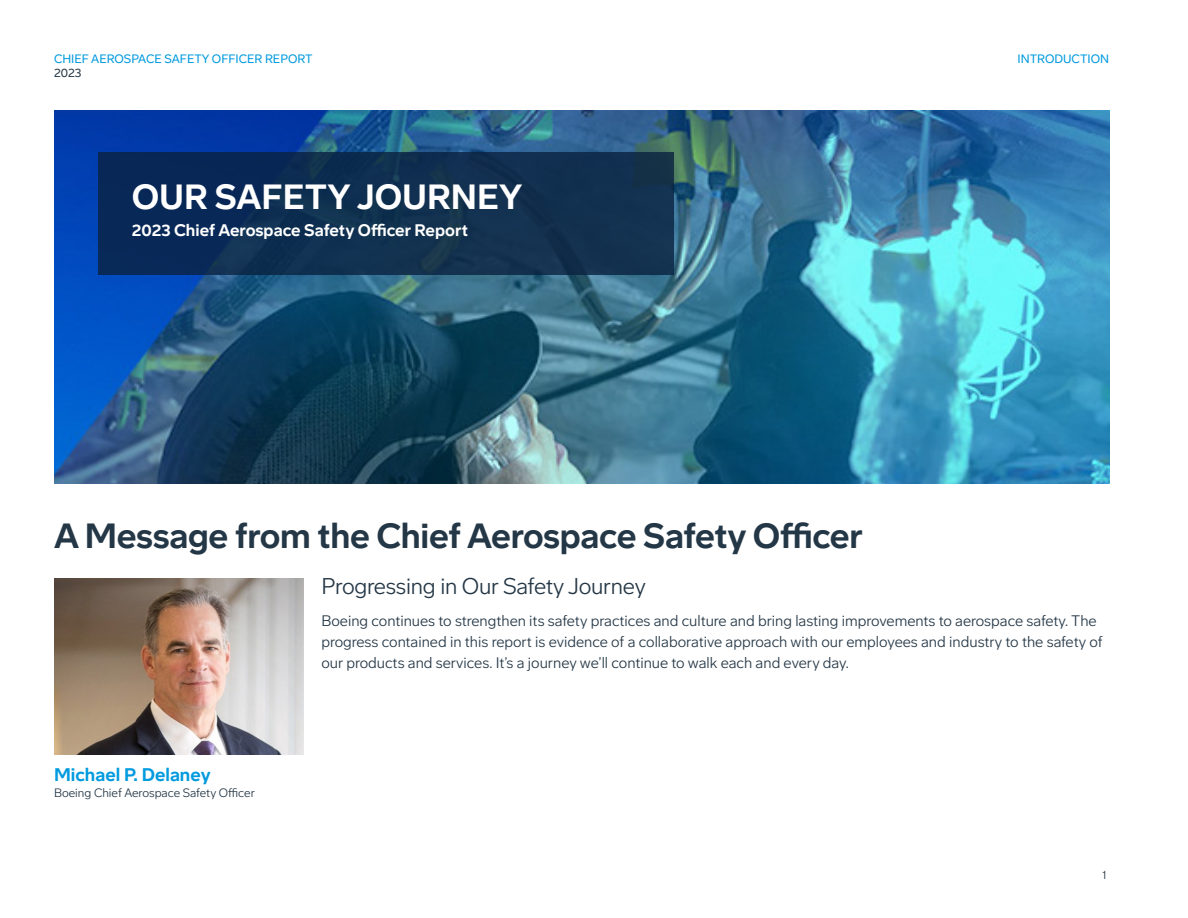
<style>
.page{position:relative;width:1188px;height:918px;background:#fff}
.page>*{position:absolute;margin:0;border:0;box-sizing:border-box;transform-origin:0 0}
.t1{font:700 34.5px "Boeing Meso";letter-spacing:-.01em;color:#243746}
.t2{font:700 34.5px "Boeing Meso";color:#fff}
.t3{font:300 22.5px "Boeing Meso";letter-spacing:-.01em;color:#243746}
.t4{font:700 18px "Boeing Meso";color:#009ade}
.t5{font:700 16.5px "Boeing Meso";color:#fff}
.t6{font:300 15px/21px "Boeing Meso";color:#243746}
.t7{font:12px "Boeing Meso";color:#009ade}
.t8{font:300 12px "Boeing Meso";color:#243746}
.t9{font:12px "Boeing Meso";color:#243746}
</style>
<div class="page">
<img style="left:54px;top:111px;width:1055px;height:372px">
<div style="left:98px;top:152px;width:576px;height:122px;background:#102f51"></div>
<img style="left:54px;top:579px;width:249px;height:175px">
<p class="t7" style="left:54px;top:51px;width:260px">CHIEF AEROSPACE SAFETY OFFICER REPORT</p>
<p class="t9" style="left:54px;top:66px;width:29px">2023</p>
<h1 class="t2" style="left:132px;top:176px;width:392px">OUR SAFETY JOURNEY</h1>
<p class="t5" style="left:132px;top:220px;width:338px">2023 Chief Aerospace Safety Officer Report</p>
<p class="t7" style="left:1018px;top:52px;width:93px">INTRODUCTION</p>
<h1 class="t1" style="left:54px;top:514px;width:811px">A Message from the Chief Aerospace Safety Officer</h1>
<h2 class="t3" style="left:321px;top:573px;width:326px">Progressing in Our Safety Journey</h2>
<p class="t6" style="left:321px;top:611px;width:783px">Boeing continues to strengthen its safety practices and culture and bring lasting improvements to aerospace safety. The progress contained in this report is evidence of a collaborative approach with our employees and industry to the safety of our products and services. It’s a journey we’ll continue to walk each and every day.</p>
<p class="t4" style="left:54px;top:763px;width:158px">Michael P. Delaney</p>
<p class="t8" style="left:54px;top:786px;width:202px">Boeing Chief Aerospace Safety Officer</p>
<p class="t8" style="left:1102px;top:868px;width:6px">1</p>
</div>
